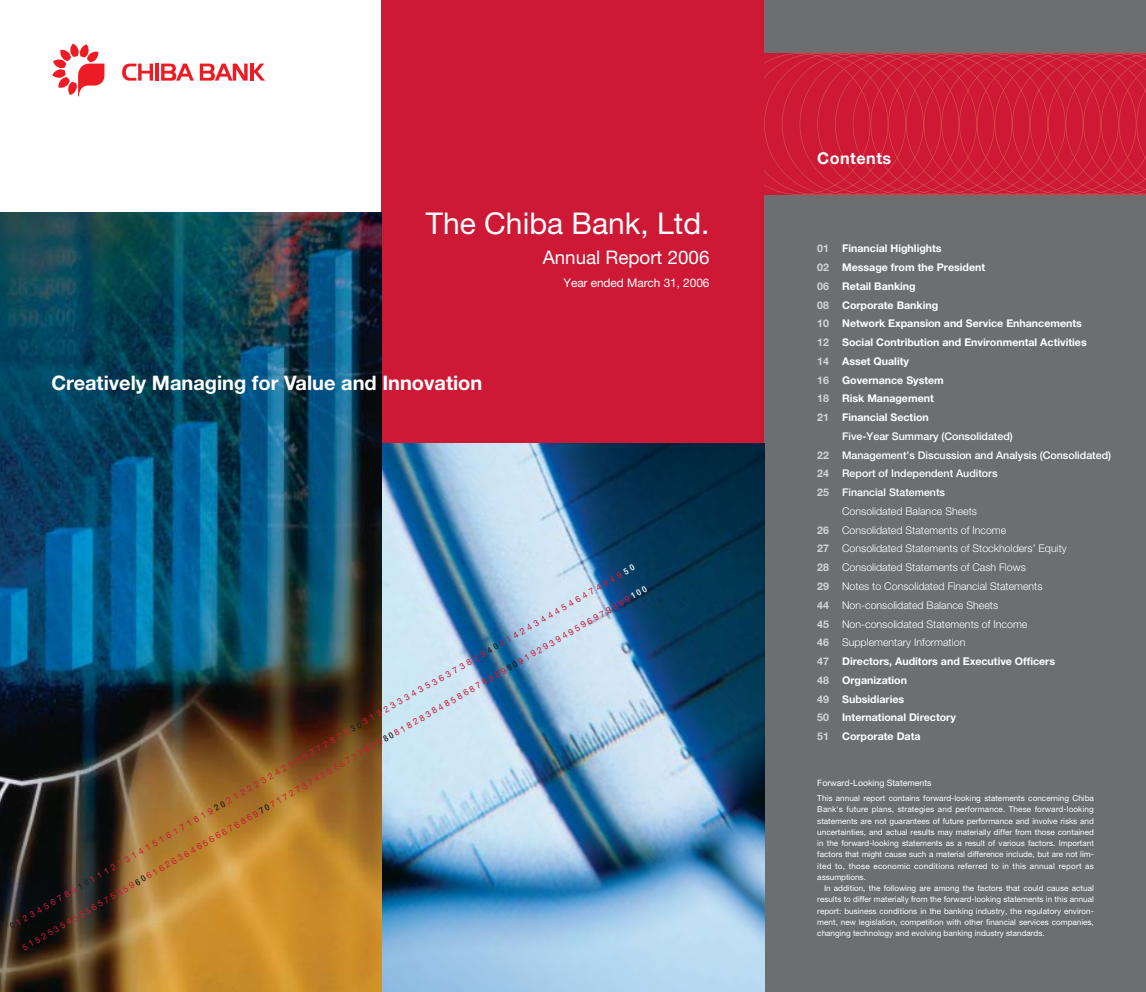
<style>
.page{position:relative;width:1146px;height:992px;background:#fff}
.page>*{position:absolute;margin:0;border:0;box-sizing:border-box;transform-origin:0 0}
.t1{font:30px "Helvetica Neue";color:#fff}
.t2{font:700 20px "Helvetica Neue";color:#fff}
.t3{font:18.75px "Helvetica Neue";color:#fff}
.t4{font:700 16.25px "Helvetica Neue";letter-spacing:.03em;color:#fff}
.t5{font:11.88px "Helvetica Neue";letter-spacing:-.005em;color:#fff}
.t6{font:700 10.62px/18.8px "Helvetica Neue";color:#fff}
.t7{font:300 10.62px/18.8px "Helvetica Neue";color:#fff}
.t8{font:500 10.62px/18.8px "Helvetica Neue";color:#fff}
.t9{font:700 10.62px/18.8px "Helvetica Neue";color:#d1d3d4;text-align:justify}
.t10{font:8.75px "Helvetica Neue";color:#cd1935}
.t11{font:8.75px "Helvetica Neue";color:#fff}
.t12{font:8.12px/11.2px "Helvetica Neue";color:#fff;text-align:justify}
.s1{font-weight:500;font-stretch:condensed;color:#231f20}
.s2{font-weight:500;font-stretch:condensed;color:#fff}
</style>
<div class="page">
<div style="left:764px;top:0;width:381px;height:991px;background:#6c6e70"></div>
<div style="left:764px;top:53px;width:381px;height:142px;background:#cd1935"></div>
<svg style="left:1012px;top:53px;width:133px;height:142px"></svg>
<div style="left:381px;top:0;width:383px;height:443px;background:#cd1935"></div>
<img style="left:381px;top:443px;width:383px;height:548px">
<img style="left:0;top:213px;width:381px;height:778px">
<hr style="left:155px;top:64px;width:4px;height:17px;background:#ed1c24">
<hr style="left:250px;top:64px;width:3px;height:17px;background:#ed1c24">
<svg style="left:161px;top:64px;width:33px;height:17px"></svg>
<svg style="left:200px;top:64px;width:47px;height:17px"></svg>
<svg style="left:253px;top:64px;width:12px;height:17px"></svg>
<svg style="left:122px;top:64px;width:31px;height:17px"></svg>
<svg style="left:52px;top:44px;width:52px;height:52px"></svg>
<h1 class="t1" style="left:426px;top:213px;width:285px">The Chiba Bank, Ltd.</h1>
<h3 class="t3" style="left:542px;top:251px;width:168px">Annual Report 2006</h3>
<h3 class="t5" style="left:563px;top:278px;width:147px">Year ended March 31, 2006</h3>
<h2 class="t2" style="left:51px;top:376px;width:432px">Creatively Managing for Value and Innovation</h2>
<p class="t10" style="left:9px;top:923px;width:721px;rotate:-30deg"><span class="s1">0</span>123456789<span class="s1">10</span>111213141516171819<span class="s1">20</span>212223242526272829<span class="s1">30</span>313233343536373839<span class="s1">40</span>414243444546474849<span class="s2">50</span></p>
<p class="t10" style="left:21px;top:945px;width:721px;rotate:-30deg">515253545556575859<span class="s1">60</span>616263646566676869<span class="s1">70</span>717273747576777879<span class="s1">80</span>818283848586878889<span class="s1">90</span>919293949596979899<span class="s2">100</span></p>
<h3 class="t4" style="left:817px;top:152px;width:75px">Contents</h3>
<p class="t6" style="left:842px;top:240px;width:246px">Financial Highlights<br>Message from the President<br>Retail Banking<br>Corporate Banking<br>Network Expansion and Service Enhancements<br>Social Contribution and Environmental Activities<br>Asset Quality<br>Governance System<br>Risk Management<br>Financial Section</p>
<h3 class="t8" style="left:842px;top:427px;width:270px">Five-Year Summary (Consolidated)<br>Management’s Discussion and Analysis (Consolidated)<br>Report of Independent Auditors<br>Financial Statements</h3>
<p class="t7" style="left:842px;top:502px;width:226px">Consolidated Balance Sheets<br>Consolidated Statements of Income Consolidated Statements of Stockholders’ Equity Consolidated Statements of Cash Flows<br>Notes to Consolidated Financial Statements Non-consolidated Balance Sheets Non-consolidated Statements of Income Supplementary Information</p>
<h3 class="t6" style="left:842px;top:652px;width:214px">Directors, Auditors and Executive Officers<br>Organization<br>Subsidiaries<br>International Directory<br>Corporate Data</h3>
<p class="t11" style="left:817px;top:780px;width:116px">Forward-Looking Statements</p>
<p class="t12" style="left:817px;top:793px;width:278px">This annual report contains forward-looking statements concerning Chiba Bank's future plans, strategies and performance. These forward-looking statements are not guarantees of future performance and involve risks and uncertainties, and actual results may materially differ from those contained in the forward-looking statements as a result of various factors. Important factors that might cause such a material difference include, but are not lim&shy;ited to, those economic conditions referred to in this annual report as assumptions.</p>
<p class="t12" style="left:817px;top:883px;width:278px;text-indent:7px">In addition, the following are among the factors that could cause actual results to differ materially from the forward-looking statements in this annual report: business conditions in the banking industry, the regulatory environ&shy;ment, new legislation, competition with other financial services companies, changing technology and evolving banking industry standards.</p>
<h3 class="t9" style="left:817px;top:240px;width:13px">01<br>02<br>06<br>08<br>10<br>12<br>14<br>16<br>18<br>21</h3>
<h3 class="t9" style="left:817px;top:446px;width:13px">22<br>24<br>25</h3>
<h3 class="t9" style="left:817px;top:521px;width:13px">26<br>27<br>28<br>29<br>44<br>45<br>46<br>47<br>48<br>49<br>50<br>51</h3>
</div>
